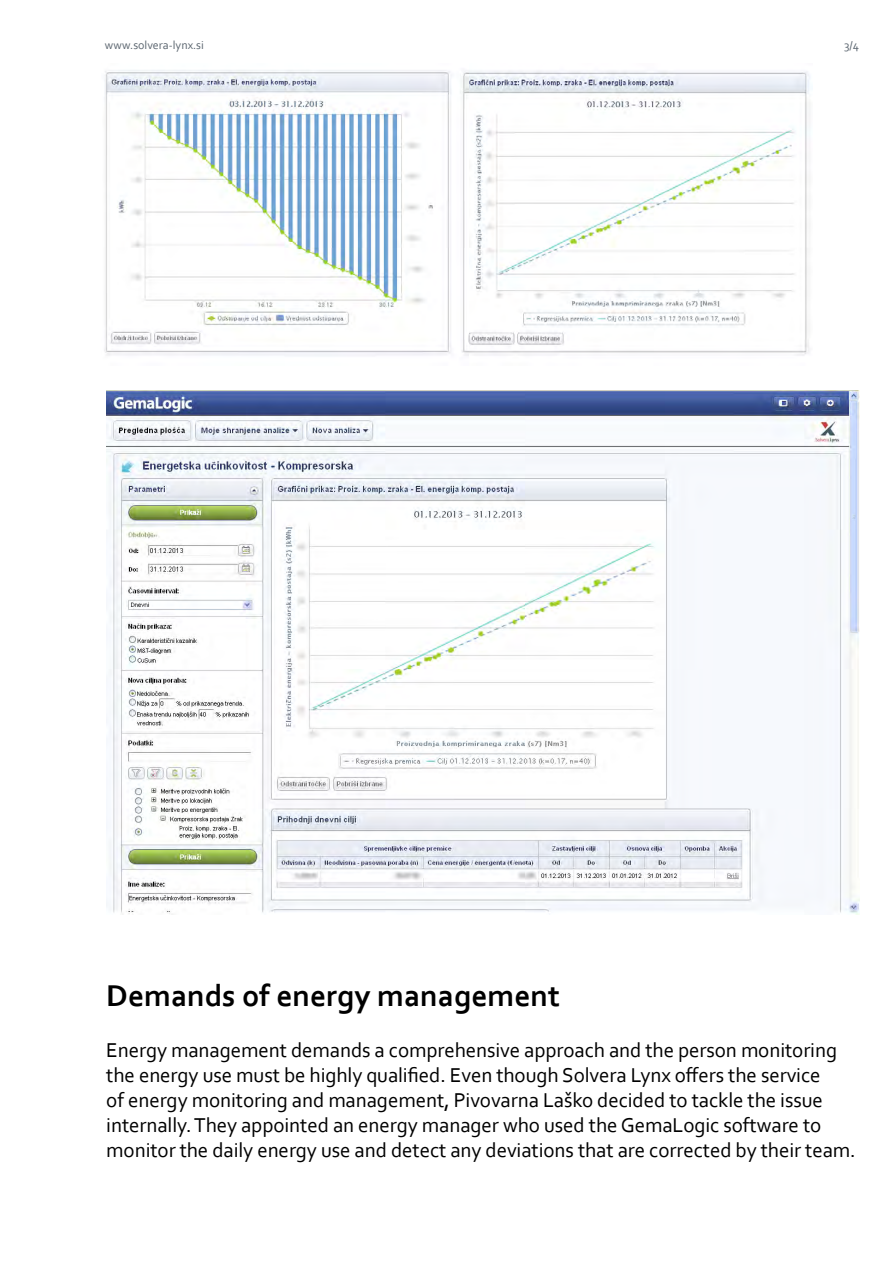
<style>
.page{position:relative;width:893px;height:1263px;background:#fff}
.page>*{position:absolute;margin:0;border:0;box-sizing:border-box;transform-origin:0 0}
.t1{font:700 31.5px "Corbel";color:#000}
.t2{font:21px/25.2px "Corbel";letter-spacing:-.005em;color:#000}
.t3{font:12px "Corbel";color:#5c6670}
</style>
<div class="page">
<img style="left:106px;top:390px;width:753px;height:525px">
<img style="left:104px;top:70px;width:706px;height:286px">
<p class="t3" style="left:105px;top:38px;width:101px">www.solvera-lynx.si</p>
<p class="t3" style="left:844px;top:38px;width:16px">3/4</p>
<h1 class="t1" style="left:106px;top:976px;width:455px">Demands of energy management</h1>
<p class="t2" style="left:106px;top:1036px;width:751px">Energy management demands a comprehensive approach and the person monitoring the energy use must be highly qualified. Even though Solvera Lynx offers the service<br>of energy monitoring and management, Pivovarna Laško decided to tackle the issue internally. They appointed an energy manager who used the GemaLogic software to monitor the daily energy use and detect any deviations that are corrected by their team.</p>
</div>
